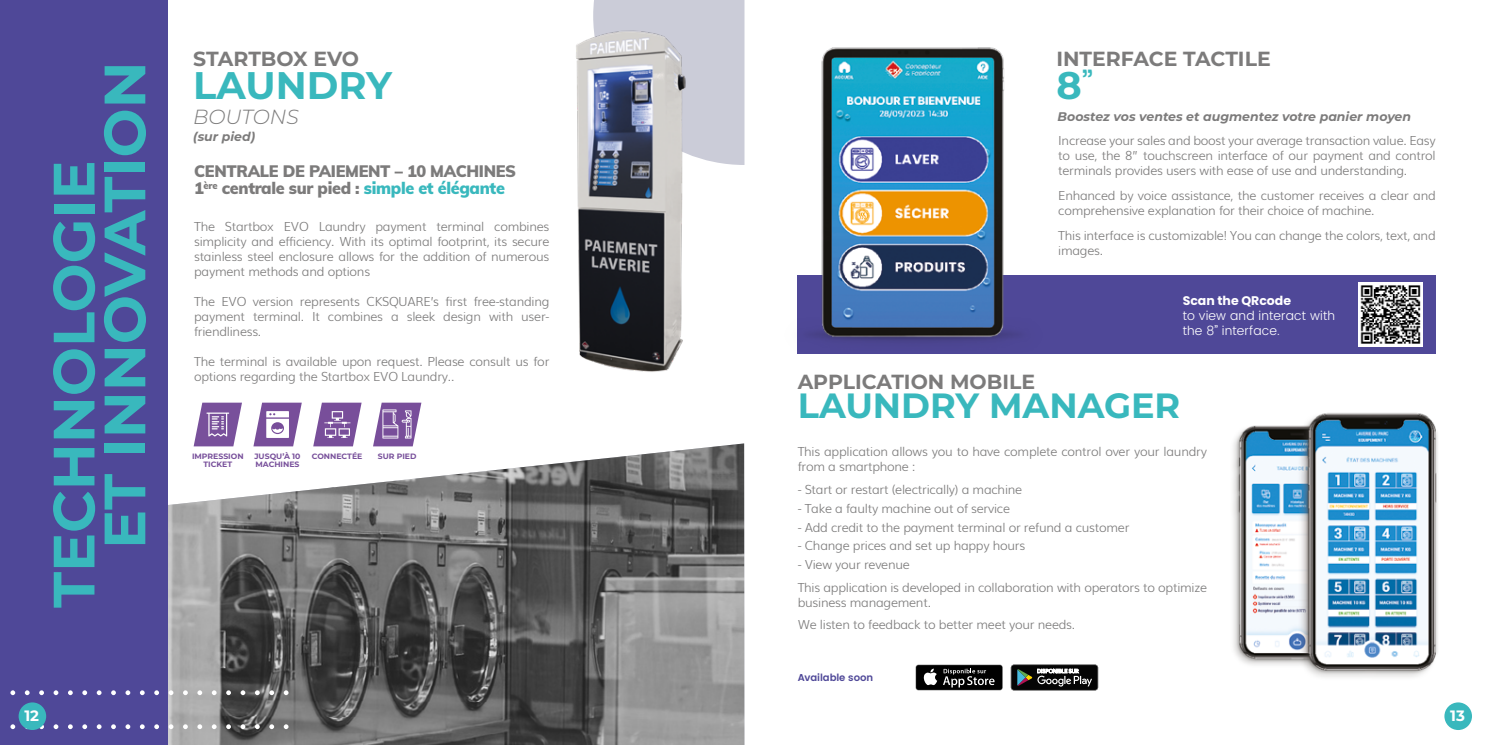
<style>
.page{position:relative;width:1489px;height:745px;background:#fff}
.page>*{position:absolute;margin:0;border:0;box-sizing:border-box;transform-origin:0 0}
.t1{font:700 58.12px/50.9px "Montserrat";color:#39b8bd}
.t2{font:700 38.38px "Montserrat";color:#39b8bd}
.t3{font:700 35px "Montserrat";color:#39b8bd}
.t4{font:700 20.38px "Montserrat";color:#7c7b7b}
.t5{font:italic 300 20.38px "Montserrat";color:#7c7b7b}
.t6{font:900 16.25px/17.5px "Muli";letter-spacing:-.02em;color:#7c7b7b}
.t7{font:700 15px "Montserrat";color:#fff}
.t8{font:300 12.5px/15px "Muli";letter-spacing:-.02em;color:#7c7b7b}
.t9{font:italic 700 12.5px "Montserrat";color:#7c7b7b}
.t10{font:300 12.5px/15px "Poppins";letter-spacing:.01em;color:#fff}
.t11{font:700 12.5px "Poppins";color:#fff}
.t12{font:600 10px "Poppins";letter-spacing:-.01em;color:#4f4898}
.t13{font:700 7.75px/8.6px "Montserrat";color:#78509b}
.s1{color:#39b8bd}
.s2{font-family:"Poppins";font-weight:400;font-size:37.5px}
.s3{font-weight:400}
</style>
<div class="page">
<img style="left:167px;top:443px;width:577px;height:301px">
<div style="left:593px;top:0;width:151px;height:165px;background:#cbccd8"></div>
<img style="left:576px;top:12px;width:116px;height:360px">
<div style="left:0;top:0;width:167px;height:744px;background:#4f4898"></div>
<svg style="left:284px;top:690px;width:4px;height:4px"></svg>
<svg style="left:284px;top:723px;width:4px;height:5px"></svg>
<svg style="left:269px;top:690px;width:5px;height:4px"></svg>
<svg style="left:269px;top:723px;width:5px;height:5px"></svg>
<svg style="left:255px;top:690px;width:5px;height:4px"></svg>
<svg style="left:255px;top:723px;width:5px;height:5px"></svg>
<svg style="left:240px;top:690px;width:5px;height:4px"></svg>
<svg style="left:240px;top:723px;width:5px;height:5px"></svg>
<svg style="left:226px;top:690px;width:5px;height:4px"></svg>
<svg style="left:226px;top:723px;width:5px;height:5px"></svg>
<svg style="left:212px;top:690px;width:4px;height:4px"></svg>
<svg style="left:212px;top:723px;width:4px;height:5px"></svg>
<svg style="left:197px;top:690px;width:5px;height:4px"></svg>
<svg style="left:197px;top:723px;width:5px;height:5px"></svg>
<svg style="left:183px;top:690px;width:5px;height:4px"></svg>
<svg style="left:183px;top:723px;width:5px;height:5px"></svg>
<svg style="left:169px;top:690px;width:4px;height:4px"></svg>
<svg style="left:169px;top:723px;width:4px;height:5px"></svg>
<svg style="left:154px;top:690px;width:5px;height:4px"></svg>
<svg style="left:154px;top:724px;width:5px;height:4px"></svg>
<svg style="left:140px;top:690px;width:5px;height:4px"></svg>
<svg style="left:140px;top:724px;width:5px;height:4px"></svg>
<svg style="left:125px;top:690px;width:5px;height:4px"></svg>
<svg style="left:125px;top:724px;width:5px;height:4px"></svg>
<svg style="left:111px;top:690px;width:5px;height:4px"></svg>
<svg style="left:111px;top:724px;width:5px;height:4px"></svg>
<svg style="left:97px;top:690px;width:4px;height:4px"></svg>
<svg style="left:97px;top:724px;width:4px;height:4px"></svg>
<svg style="left:82px;top:690px;width:5px;height:4px"></svg>
<svg style="left:82px;top:724px;width:5px;height:4px"></svg>
<svg style="left:68px;top:690px;width:5px;height:4px"></svg>
<svg style="left:68px;top:724px;width:5px;height:4px"></svg>
<svg style="left:54px;top:690px;width:4px;height:4px"></svg>
<svg style="left:54px;top:724px;width:4px;height:4px"></svg>
<svg style="left:39px;top:690px;width:5px;height:4px"></svg>
<svg style="left:39px;top:723px;width:5px;height:5px"></svg>
<svg style="left:25px;top:690px;width:5px;height:4px"></svg>
<svg style="left:10px;top:690px;width:5px;height:4px"></svg>
<svg style="left:10px;top:724px;width:5px;height:4px"></svg>
<div style="left:19px;top:702px;width:27px;height:27px;background:#39b8bd;border-radius:50%"></div>
<div style="left:1444px;top:702px;width:27px;height:27px;background:#39b8bd;border-radius:50%"></div>
<svg style="left:253px;top:402px;width:49px;height:44px"></svg>
<svg style="left:313px;top:402px;width:48px;height:44px"></svg>
<svg style="left:194px;top:402px;width:48px;height:44px"></svg>
<svg style="left:373px;top:402px;width:48px;height:44px"></svg>
<div style="left:797px;top:275px;width:638px;height:78px;background:#4f4898"></div>
<img style="left:797px;top:47px;width:248px;height:307px">
<img style="left:1358px;top:282px;width:63px;height:64px">
<img style="left:1233px;top:413px;width:205px;height:264px">
<svg style="left:1010px;top:664px;width:88px;height:26px;background:#3c3e3d"></svg>
<div style="left:915px;top:664px;width:87px;height:26px;background:#3a3a3a;border-radius:3px"></div>
<div style="left:916px;top:664px;width:86px;height:25px;background:linear-gradient(to right,#000,#010101);border-radius:2px"></div>
<svg style="left:923px;top:668px;width:71px;height:19px"></svg>
<h1 class="t1" style="left:45px;top:548px;width:488px;text-indent:-59px;rotate:-90deg">TECHNOLOGIE<br>ET INNOVATION</h1>
<h3 class="t4" style="left:193px;top:44px;width:167px">STARTBOX EVO</h3>
<h2 class="t2" style="left:193px;top:57px;width:200px">LAUNDRY</h2>
<h3 class="t5" style="left:193px;top:103px;width:107px">BOUTONS</h3>
<p class="t9" style="left:193px;top:127px;width:63px">(sur pied)</p>
<h3 class="t6" style="left:194px;top:161px;width:323px">CENTRALE DE PAIEMENT – 10 MACHINES<br>1<sup>ère</sup> centrale sur pied : <span class="s1">simple et élégante</span></h3>
<p class="t8" style="left:194px;top:218px;width:357px;text-align:justify">The Startbox EVO Laundry payment terminal combines simplicity and efficiency. With its optimal footprint, its secure stainless steel enclosure allows for the addition of numerous payment methods and options</p>
<p class="t8" style="left:194px;top:293px;width:357px;text-align:justify">The EVO version represents CKSQUARE’s first free-standing payment terminal. It combines a sleek design with user&shy;friendliness.</p>
<p class="t8" style="left:194px;top:353px;width:357px">The terminal is available upon request. Please consult us for options regarding the Startbox EVO Laundry..</p>
<p class="t13" style="left:192px;top:451px;width:53px">IMPRESSION</p>
<p class="t13" style="left:312px;top:451px;width:52px">CONNECTÉE</p>
<p class="t13" style="left:203px;top:459px;width:30px">TICKET</p>
<p class="t13" style="left:254px;top:451px;width:48px">JUSQU’À 10<br>MACHINES</p>
<p class="t13" style="left:378px;top:451px;width:40px">SUR PIED</p>
<h3 class="t4" style="left:1056px;top:44px;width:216px">INTERFACE TACTILE</h3>
<h2 class="t2" style="left:1056px;top:57px;width:38px">8<span class="s2">”</span></h2>
<p class="t9" style="left:1057px;top:107px;width:355px">Boostez vos ventes et augmentez votre panier moyen</p>
<p class="t8" style="left:1058px;top:132px;width:379px;text-align:justify">Increase your sales and boost your average transaction value. Easy to use, the 8” touchscreen interface of our payment and control terminals provides users with ease of use and understanding.</p>
<p class="t8" style="left:1058px;top:187px;width:379px">Enhanced by voice assistance, the customer receives a clear and comprehensive explanation for their choice of machine.</p>
<p class="t8" style="left:1058px;top:227px;width:379px">This interface is customizable! You can change the colors, text, and images.</p>
<h3 class="t4" style="left:797px;top:366px;width:239px">APPLICATION MOBILE</h3>
<p class="t11" style="left:1182px;top:293px;width:110px">Scan the QRcode</p>
<p class="t10" style="left:1182px;top:308px;width:154px">to view and interact with the 8<span class="s3">”</span> interface.</p>
<h3 class="t3" style="left:797px;top:380px;width:384px">LAUNDRY MANAGER</h3>
<p class="t8" style="left:797px;top:443px;width:411px">This application allows you to have complete control over your laundry from a smartphone :</p>
<p class="t8" style="left:797px;top:480px;width:226px">- Start or restart (electrically) a machine</p>
<p class="t8" style="left:797px;top:499px;width:214px">- Take a faulty machine out of service</p>
<p class="t8" style="left:797px;top:518px;width:333px">- Add credit to the payment terminal or refund a customer</p>
<p class="t8" style="left:797px;top:537px;width:229px">- Change prices and set up happy hours</p>
<p class="t8" style="left:797px;top:552px;width:411px;line-height:22.5px">- View your revenue<br>This application is developed in collaboration with operators to optimize</p>
<p class="t8" style="left:797px;top:589px;width:279px;line-height:22.5px">business management.<br>We listen to feedback to better meet your needs.</p>
<p class="t12" style="left:797px;top:669px;width:77px">Available soon</p>
<p class="t7" style="left:24px;top:704px;width:16px">12</p>
<p class="t7" style="left:1449px;top:704px;width:16px">13</p>
</div>
